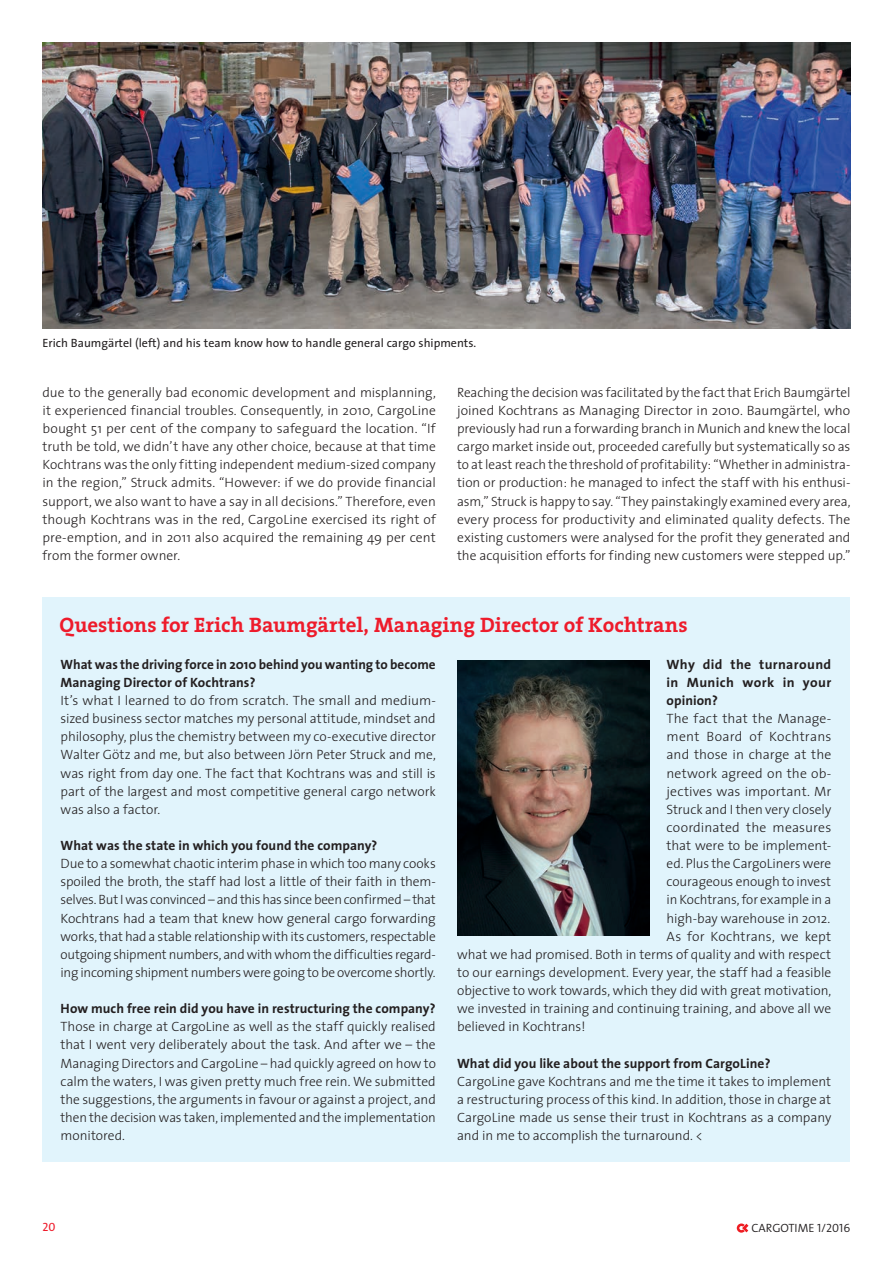
<style>
.page{position:relative;width:893px;height:1263px;background:#fff}
.page>*{position:absolute;margin:0;border:0;box-sizing:border-box;transform-origin:0 0}
.t1{font:700 21px "The Serif";color:#ee1b2b}
.t2{font:300 13.5px/18.1px "The Sans";letter-spacing:-.005em;color:#231f20;text-align:justify}
.t3{font:700 13.5px/18.1px "The Sans";letter-spacing:.005em;color:#231f20}
.t4{font:300 13.5px "The Sans";letter-spacing:.02em;color:#231f20}
.t5{font:12px "The Sans";color:#231f20}
.t6{font:12px "The Sans Semi Light Caps";color:#231f20}
.t7{font:12px "The Sans Caps";color:#ee1b2b}
</style>
<div class="page">
<svg style="left:737px;top:1223px;width:11px;height:10px"></svg>
<div style="left:43px;top:597px;width:807px;height:565px;background:#e1f4fc"></div>
<img style="left:457px;top:660px;width:192px;height:276px">
<img style="left:43px;top:43px;width:807px;height:285px">
<p class="t5" style="left:43px;top:333px;width:435px">Erich Baumgärtel (left) and his team know how to handle general cargo shipments.</p>
<p class="t2" style="left:43px;top:383px;width:395px">due to the generally bad economic development and misplanning, it experienced financial troubles. Consequently, in 2010, CargoLine bought 51 per cent of the company to safeguard the location. “If truth be told, we didn’t have any other choice, because at that time Kochtrans was the only fitting independent medium-sized company in the region,” Struck admits. “However: if we do provide financial support, we also want to have a say in all decisions.” Therefore, even though Kochtrans was in the red, CargoLine exercised its right of pre-emption, and in 2011 also acquired the remaining 49 per cent from the former owner.</p>
<p class="t2" style="left:457px;top:383px;width:395px">Reaching the decision was facilitated by the fact that Erich Baumgärtel joined Kochtrans as Managing Director in 2010. Baumgärtel, who previously had run a forwarding branch in Munich and knew the local cargo market inside out, proceeded carefully but systematically so as to at least reach the threshold of profitability: “Whether in administra&shy;tion or production: he managed to infect the staff with his enthusi&shy;asm,” Struck is happy to say. “They painstakingly examined every area, every process for productivity and eliminated quality defects. The existing customers were analysed for the profit they generated and the acquisition efforts for finding new customers were stepped up.”</p>
<h1 class="t1" style="left:60px;top:607px;width:630px">Questions for Erich Baumgärtel, Managing Director of Kochtrans</h1>
<p class="t3" style="left:61px;top:655px;width:377px">What was the driving force in 2010 behind you wanting to become<br>Managing Director of Kochtrans?</p>
<p class="t2" style="left:61px;top:691px;width:377px">It’s what I learned to do from scratch. The small and medium&shy;sized business sector matches my personal attitude, mindset and philosophy, plus the chemistry between my co-executive director Walter Götz and me, but also between Jörn Peter Struck and me, was right from day one. The fact that Kochtrans was and still is part of the largest and most competitive general cargo network was also a factor.</p>
<p class="t3" style="left:61px;top:836px;width:318px">What was the state in which you found the company?</p>
<p class="t2" style="left:61px;top:854px;width:377px">Due to a somewhat chaotic interim phase in which too many cooks spoiled the broth, the staff had lost a little of their faith in them&shy;selves. But I was convinced – and this has since been confirmed – that Kochtrans had a team that knew how general cargo forwarding works, that had a stable relationship with its customers, respectable outgoing shipment numbers, and with whom the difficulties regard&shy;ing incoming shipment numbers were going to be overcome shortly.</p>
<p class="t3" style="left:61px;top:999px;width:377px">How much free rein did you have in restructuring the company?</p>
<p class="t2" style="left:61px;top:1017px;width:377px">Those in charge at CargoLine as well as the staff quickly realised that I went very deliberately about the task. And after we – the Managing Directors and CargoLine – had quickly agreed on how to calm the waters, I was given pretty much free rein. We submitted the suggestions, the arguments in favour or against a project, and then the decision was taken, implemented and the implementation monitored.</p>
<p class="t3" style="left:666px;top:655px;width:166px;text-align:justify">Why did the turnaround in Munich work in your opinion?</p>
<p class="t2" style="left:666px;top:709px;width:166px">The fact that the Manage-</p>
<p class="t4" style="left:666px;top:725px;width:166px">ment Board of Kochtrans</p>
<p class="t2" style="left:666px;top:745px;width:166px">and those in charge at the</p>
<p class="t2" style="left:666px;top:763px;width:166px">network agreed on the ob-</p>
<p class="t2" style="left:666px;top:781px;width:166px">jectives was important. Mr</p>
<p class="t2" style="left:666px;top:800px;width:167px">Struck and I then very closely</p>
<p class="t2" style="left:666px;top:818px;width:166px">coordinated the measures</p>
<p class="t2" style="left:666px;top:836px;width:166px">that were to be implement-</p>
<p class="t2" style="left:666px;top:854px;width:166px">ed. Plus the CargoLiners were</p>
<p class="t2" style="left:666px;top:872px;width:166px">courageous enough to invest</p>
<p class="t2" style="left:666px;top:890px;width:166px">in Kochtrans, for example in a</p>
<p class="t2" style="left:666px;top:908px;width:165px">high-bay warehouse in 2012.</p>
<p class="t2" style="left:666px;top:926px;width:166px">As for Kochtrans, we kept</p>
<p class="t2" style="left:457px;top:945px;width:376px">what we had promised. Both in terms of quality and with respect</p>
<p class="t2" style="left:457px;top:963px;width:376px">to our earnings development. Every year, the staff had a feasible</p>
<p class="t2" style="left:457px;top:981px;width:376px">objective to work towards, which they did with great motivation,</p>
<p class="t2" style="left:457px;top:999px;width:376px">we invested in training and continuing training, and above all we</p>
<p class="t2" style="left:457px;top:1017px;width:130px">believed in Kochtrans!</p>
<p class="t3" style="left:457px;top:1053px;width:315px">What did you like about the support from CargoLine?</p>
<p class="t2" style="left:457px;top:1072px;width:376px">CargoLine gave Kochtrans and me the time it takes to implement a restructuring process of this kind. In addition, those in charge at CargoLine made us sense their trust in Kochtrans as a company and in me to accomplish the turnaround. &lt;</p>
<p class="t7" style="left:43px;top:1217px;width:15px">20</p>
<p class="t6" style="left:752px;top:1218px;width:100px">CARGOTIME 1/2016</p>
</div>
